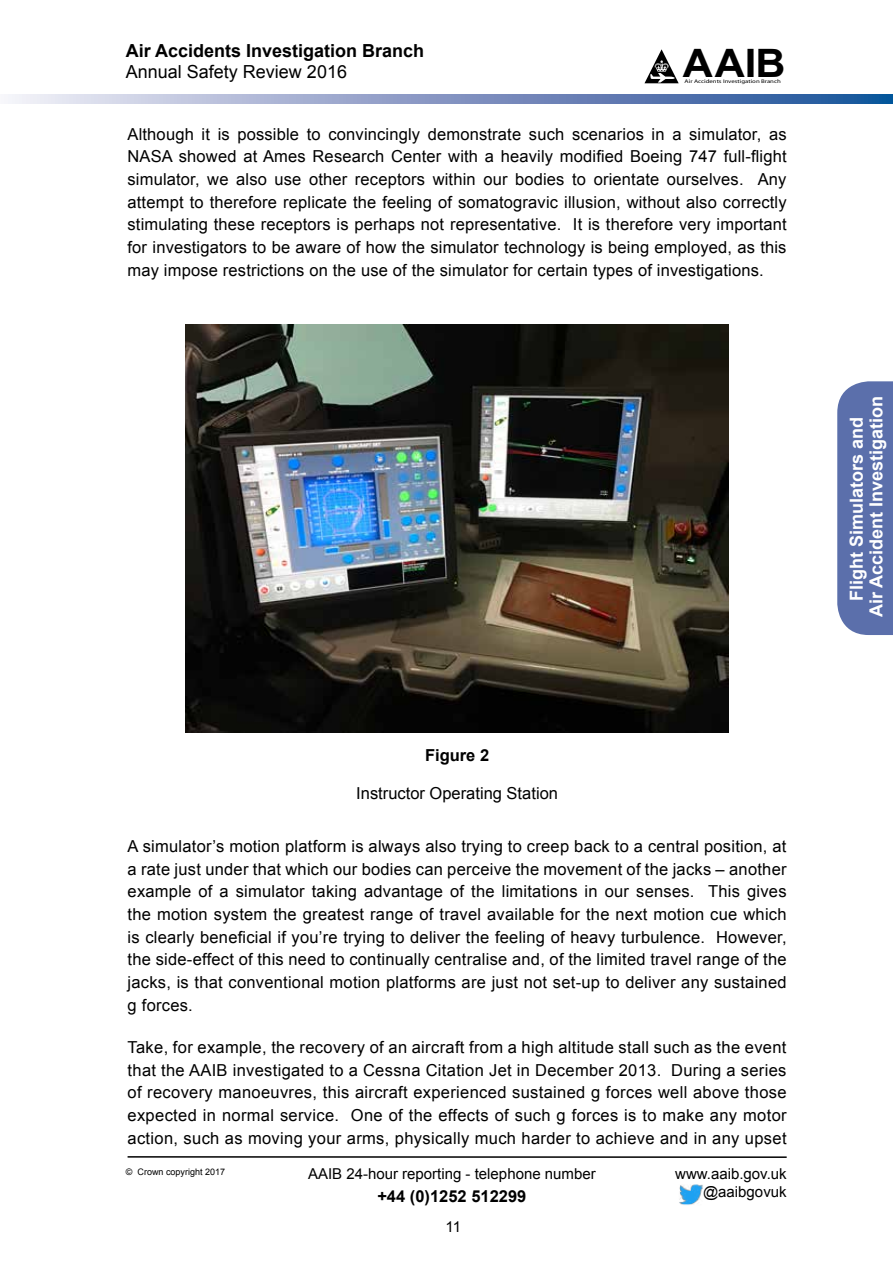
<style>
.page{position:relative;width:893px;height:1263px;background:#fff}
.page>*{position:absolute;margin:0;border:0;box-sizing:border-box;transform-origin:0 0}
.t1{font:700 39.15px "Arial";color:#000;scale:1.06 1}
.t2{font:700 18px/19.5px "Arial";color:#fff;text-align:center}
.t3{font:700 18px "Arial";color:#000}
.t4{font:18px "Arial";color:#000}
.t5{font:16.5px/22.6px "Arial";letter-spacing:.015em;color:#000;text-align:justify}
.t6{font:700 16.5px "Arial";color:#000}
.t7{font:15px/18px "Arial";color:#000;text-align:right}
.t8{font:9px "Arial";color:#000}
.t9{font:5.25px "Myriad";color:#000;scale:1.28 1}
</style>
<div class="page">
<hr style="left:128px;top:1156px;width:659px;height:2px;background:#000">
<svg style="left:8px;top:94px;width:885px;height:9px;background:#8399c4"></svg>
<svg style="left:644px;top:49px;width:35px;height:34px"></svg>
<img style="left:679px;top:1184px;width:24px;height:21px">
<div style="left:837px;top:381px;width:56px;height:254px;background:#5b6fab"></div>
<img style="left:185px;top:324px;width:544px;height:408px">
<p class="t3" style="left:126px;top:39px;width:300px">Air Accidents Investigation Branch</p>
<p class="t4" style="left:126px;top:60px;width:223px">Annual Safety Review 2016</p>
<h1 class="t1" style="left:683px;top:37px;width:98px">AAIB</h1>
<p class="t9" style="left:685px;top:79px;width:77px">Air Accidents Investigation Branch</p>
<p class="t5" style="left:128px;top:123px;width:661px">Although it is possible to convincingly demonstrate such scenarios in a simulator, as NASA showed at Ames Research Center with a heavily modified Boeing 747 full-flight simulator, we also use other receptors within our bodies to orientate ourselves. Any attempt to therefore replicate the feeling of somatogravic illusion, without also correctly stimulating these receptors is perhaps not representative. It is therefore very important for investigators to be aware of how the simulator technology is being employed, as this may impose restrictions on the use of the simulator for certain types of investigations.</p>
<p class="t6" style="left:425px;top:744px;width:66px">Figure 2</p>
<p class="t5" style="left:356px;top:782px;width:203px">Instructor Operating Station</p>
<p class="t5" style="left:128px;top:835px;width:661px">A simulator’s motion platform is always also trying to creep back to a central position, at a rate just under that which our bodies can perceive the movement of the jacks – another example of a simulator taking advantage of the limitations in our senses. This gives the motion system the greatest range of travel available for the next motion cue which is clearly beneficial if you’re trying to deliver the feeling of heavy turbulence. However, the side‑effect of this need to continually centralise and, of the limited travel range of the jacks, is that conventional motion platforms are just not set-up to deliver any sustained g forces.</p>
<p class="t5" style="left:128px;top:1036px;width:661px">Take, for example, the recovery of an aircraft from a high altitude stall such as the event that the AAIB investigated to a Cessna Citation Jet in December 2013. During a series of recovery manoeuvres, this aircraft experienced sustained g forces well above those expected in normal service. One of the effects of such g forces is to make any motor action, such as moving your arms, physically much harder to achieve and in any upset</p>
<p class="t8" style="left:126px;top:1166px;width:101px">© Crown copyright 2017</p>
<p class="t7" style="left:308px;top:1165px;width:289px">AAIB 24-hour reporting - telephone number</p>
<p class="t6" style="left:377px;top:1185px;width:151px">+44 (0)1252 512299</p>
<p class="t7" style="left:445px;top:1218px;width:17px">11</p>
<p class="t7" style="left:675px;top:1165px;width:113px">www.aaib.gov.uk @aaibgovuk</p>
<p class="t2" style="left:847px;top:617px;width:223px;rotate:-90deg">Flight Simulators and<br>Air Accident Investigation</p>
</div>
